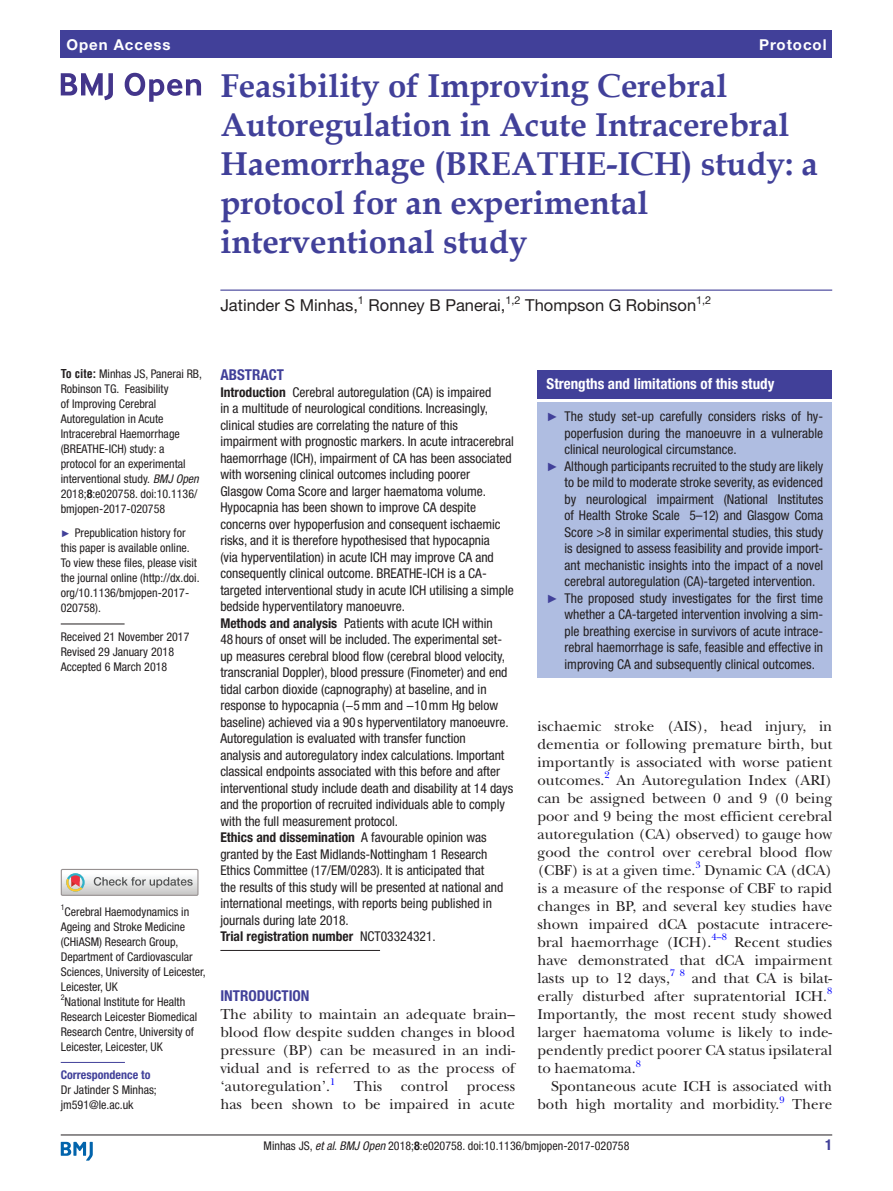
<style>
.page{position:relative;width:893px;height:1191px;background:#fff}
.page>*{position:absolute;margin:0;border:0;box-sizing:border-box;transform-origin:0 0}
.t1{font:700 33px/39px "Book Antiqua";color:#414099}
.t2{font:16.5px "Helvetica Neue LT Std";color:#231f20}
.t3{font:15px/18px "New Baskerville";color:#231f20;text-align:justify}
.t4{font:700 condensed 15px "Helvetica Neue LT Std";color:#fff}
.t5{font:700 condensed 15px "Helvetica Neue LT Std";color:#414099}
.t6{font:700 15px "Helvetica Neue LT Std";letter-spacing:.065em;color:#fff}
.t7{font:condensed 13.5px/16.5px "Helvetica Neue LT Std";color:#231f20}
.t8{font:condensed 12px/15px "Helvetica Neue LT Std";color:#231f20}
.t9{font:700 condensed 12px "Helvetica Neue LT Std";color:#414099}
.t10{font:10.95px "Helvetica Neue LT Std";color:#231f20}
.t11{font:9.9px "New Baskerville";color:#00f}
.t12{font:condensed 7.95px "Helvetica Neue LT Std";color:#231f20}
.s1{font-family:"Helvetica LT Std";font-weight:700}
.s2{font-style:italic}
.s3{font-weight:700}
.s4{font-family:"Arial";font-stretch:normal;font-size:9.75px;color:#414099}
.s5{font-family:"Arial";font-stretch:normal;font-size:12px;color:#414099}
</style>
<div class="page">
<hr style="left:61px;top:1134px;width:771px;height:1px;background:#231f20">
<svg style="left:61px;top:1141px;width:32px;height:19px"></svg>
<div style="left:61px;top:31px;width:771px;height:27px;background:#414099"></div>
<hr style="left:220px;top:289px;width:612px;height:2px;background:#414099">
<hr style="left:61px;top:623px;width:64px;height:1px;background:#231f20">
<hr style="left:61px;top:1062px;width:64px;height:1px;background:#414099">
<svg style="left:61px;top:73px;width:52px;height:27px"></svg>
<svg style="left:125px;top:73px;width:76px;height:29px"></svg>
<div style="left:61px;top:869px;width:138px;height:27px;border:1px solid #969090"></div>
<svg style="left:61px;top:869px;width:137px;height:26px"></svg>
<hr style="left:220px;top:950px;width:160px;height:1px;background:#231f20">
<div style="left:538px;top:370px;width:294px;height:28px;background:#414099"></div>
<div style="left:538px;top:402px;width:294px;height:275px;background:#afbde1"></div>
<p class="t6" style="left:66px;top:35px;width:106px">Open Access</p>
<p class="t6" style="left:759px;top:35px;width:69px">Protocol</p>
<h1 class="t1" style="left:220px;top:66px;width:599px">Feasibility of Improving Cerebral<br>Autoregulation in Acute Intracerebral<br>Haemorrhage (BREATHE-ICH) study: a protocol for an experimental interventional study</h1>
<p class="t2" style="left:220px;top:296px;width:139px">Jatinder S Minhas,</p>
<p class="t10" style="left:358px;top:293px;width:8px">1</p>
<p class="t2" style="left:369px;top:296px;width:138px">Ronney B Panerai,</p>
<p class="t10" style="left:505px;top:293px;width:17px">1,2</p>
<p class="t2" style="left:525px;top:296px;width:172px">Thompson G Robinson</p>
<p class="t10" style="left:696px;top:293px;width:17px">1,2</p>
<p class="t8" style="left:61px;top:366px;width:143px"><span class="s1">To cite:</span> Minhas JS, Panerai RB,<br>Robinson TG. Feasibility<br>of Improving Cerebral<br>Autoregulation in Acute<br>Intracerebral Haemorrhage (BREATHE-ICH) study: a protocol for an experimental interventional study. <span class="s2">BMJ Open<br></span>2018;<span class="s3">8</span>:e020758. doi:10.1136/ bmjopen-2017-020758</p>
<p class="t8" style="left:61px;top:525px;width:140px"><span class="s4">►</span> Prepublication history for this paper is available online.<br>To view these files, please visit the journal online (http://dx.doi. org/10.1136/bmjopen-2017-<br>020758).</p>
<p class="t8" style="left:61px;top:629px;width:130px">Received 21 November 2017<br>Revised 29 January 2018<br>Accepted 6 March 2018</p>
<p class="t12" style="left:61px;top:903px;width:5px">1</p>
<p class="t8" style="left:61px;top:904px;width:146px;text-indent:4px">Cerebral Haemodynamics in<br>Ageing and Stroke Medicine (CHiASM) Research Group,<br>Department of Cardiovascular<br>Sciences, University of Leicester,<br>Leicester, UK<br><sup>2</sup>National Institute for Health<br>Research Leicester Biomedical<br>Research Centre, University of<br>Leicester, Leicester, UK</p>
<p class="t9" style="left:61px;top:1067px;width:91px">Correspondence to</p>
<p class="t8" style="left:61px;top:1082px;width:98px">Dr Jatinder S Minhas; jm591@le.ac.uk</p>
<p class="t5" style="left:220px;top:366px;width:65px">Abstract</p>
<p class="t7" style="left:220px;top:384px;width:295px"><span class="s3">Introduction</span> Cerebral autoregulation (CA) is impaired<br>in a multitude of neurological conditions. Increasingly, clinical studies are correlating the nature of this impairment with prognostic markers. In acute intracerebral haemorrhage (ICH), impairment of CA has been associated with worsening clinical outcomes including poorer Glasgow Coma Score and larger haematoma volume.<br>Hypocapnia has been shown to improve CA despite concerns over hypoperfusion and consequent ischaemic risks, and it is therefore hypothesised that hypocapnia<br>(via hyperventilation) in acute ICH may improve CA and consequently clinical outcome. BREATHE-ICH is a CA&shy;targeted interventional study in acute ICH utilising a simple bedside hyperventilatory manoeuvre.<br><span class="s3">Methods and analysis</span> Patients with acute ICH within<br>48 hours of onset will be included. The experimental set&shy;up measures cerebral blood flow (cerebral blood velocity, transcranial Doppler), blood pressure (Finometer) and end tidal carbon dioxide (capnography) at baseline, and in response to hypocapnia (−5mm and −10mm Hg below baseline) achieved via a 90 s hyperventilatory manoeuvre.<br>Autoregulation is evaluated with transfer function<br>analysis and autoregulatory index calculations. Important classical endpoints associated with this before and after interventional study include death and disability at 14 days and the proportion of recruited individuals able to comply with the full measurement protocol.<br><span class="s3">Ethics and dissemination</span> A favourable opinion was granted by the East Midlands-Nottingham 1 Research Ethics Committee (17/EM/0283). It is anticipated that<br>the results of this study will be presented at national and international meetings, with reports being published in journals during late 2018.<br><span class="s3">Trial registration number</span> NCT03324321.</p>
<p class="t5" style="left:220px;top:987px;width:91px">Introduction</p>
<p class="t3" style="left:220px;top:1005px;width:296px">The ability to maintain an adequate brain– blood flow despite sudden changes in blood pressure (BP) can be measured in an indi&shy;vidual and is referred to as the process of ‘autoregulation’.</p>
<p class="t11" style="left:330px;top:1075px;width:7px">1</p>
<p class="t3" style="left:220px;top:1077px;width:296px;text-align:right">This control process<br>has been shown to be impaired in acute</p>
<p class="t4" style="left:547px;top:375px;width:229px">Strengths and limitations of this study</p>
<p class="t7" style="left:547px;top:408px;width:278px"><span class="s5">►</span> The study set-up carefully considers risks of hy-</p>
<p class="t7" style="left:565px;top:424px;width:260px">poperfusion during the manoeuvre in a vulnerable</p>
<p class="t7" style="left:565px;top:441px;width:174px">clinical neurological circumstance.</p>
<p class="t7" style="left:547px;top:457px;width:278px"><span class="s5">►</span> Although participants recruited to the study are likely</p>
<p class="t7" style="left:565px;top:474px;width:260px">to be mild to moderate stroke severity, as evidenced</p>
<p class="t7" style="left:565px;top:490px;width:260px">by neurological impairment (National Institutes</p>
<p class="t7" style="left:565px;top:507px;width:260px">of Health Stroke Scale 5–12) and Glasgow Coma</p>
<p class="t7" style="left:565px;top:523px;width:260px">Score &gt;8 in similar experimental studies, this study</p>
<p class="t7" style="left:565px;top:540px;width:260px">is designed to assess feasibility and provide import-</p>
<p class="t7" style="left:565px;top:556px;width:260px">ant mechanistic insights into the impact of a novel</p>
<p class="t7" style="left:565px;top:573px;width:252px">cerebral autoregulation (CA)-targeted intervention.</p>
<p class="t7" style="left:547px;top:589px;width:278px"><span class="s5">►</span> The proposed study investigates for the first time</p>
<p class="t7" style="left:565px;top:606px;width:260px">whether a CA-targeted intervention involving a sim-</p>
<p class="t7" style="left:565px;top:622px;width:260px">ple breathing exercise in survivors of acute intrace-</p>
<p class="t7" style="left:565px;top:639px;width:260px">rebral haemorrhage is safe, feasible and effective in</p>
<p class="t7" style="left:565px;top:655px;width:252px">improving CA and subsequently clinical outcomes.</p>
<p class="t3" style="left:538px;top:717px;width:296px">ischaemic stroke (AIS), head injury, in dementia or following premature birth, but importantly is associated with worse patient outcomes.<sup>2</sup></p>
<p class="t3" style="left:538px;top:771px;width:296px;text-indent:79px">An Autoregulation Index (ARI) can be assigned between 0 and 9 (0 being poor and 9 being the most efficient cerebral autoregulation (CA) observed) to gauge how good the control over cerebral blood flow (CBF) is at a given time.</p>
<p class="t11" style="left:695px;top:859px;width:7px">3</p>
<p class="t3" style="left:538px;top:861px;width:296px;text-indent:167px">Dynamic CA (dCA) is a measure of the response of CBF to rapid changes in BP, and several key studies have shown impaired dCA postacute intracere&shy;bral haemorrhage (ICH).</p>
<p class="t11" style="left:711px;top:931px;width:17px">4–8</p>
<p class="t3" style="left:538px;top:933px;width:296px;text-indent:197px">Recent studies have demonstrated that dCA impairment lasts up to 12 days,</p>
<p class="t11" style="left:670px;top:967px;width:16px">7 8</p>
<p class="t3" style="left:538px;top:969px;width:296px;text-indent:154px">and that CA is bilat&shy;erally disturbed after supratentorial ICH.</p>
<p class="t11" style="left:827px;top:985px;width:7px">8</p>
<p class="t3" style="left:538px;top:1005px;width:296px">Importantly, the most recent study showed larger haematoma volume is likely to inde&shy;pendently predict poorer CA status ipsilateral to haematoma.</p>
<p class="t11" style="left:636px;top:1057px;width:7px">8</p>
<p class="t3" style="left:538px;top:1077px;width:296px;text-indent:14px">Spontaneous acute ICH is associated with both high mortality and morbidity.</p>
<p class="t11" style="left:779px;top:1093px;width:7px">9</p>
<p class="t3" style="left:792px;top:1095px;width:41px">There</p>
<p class="t8" style="left:264px;top:1137px;width:367px">Minhas JS, <span class="s2">et al</span>. <span class="s2">BMJ Open</span> 2018;<span class="s3">8</span>:e020758. doi:10.1136/bmjopen-2017-020758</p>
<p class="t5" style="left:825px;top:1135px;width:9px">1</p>
</div>
